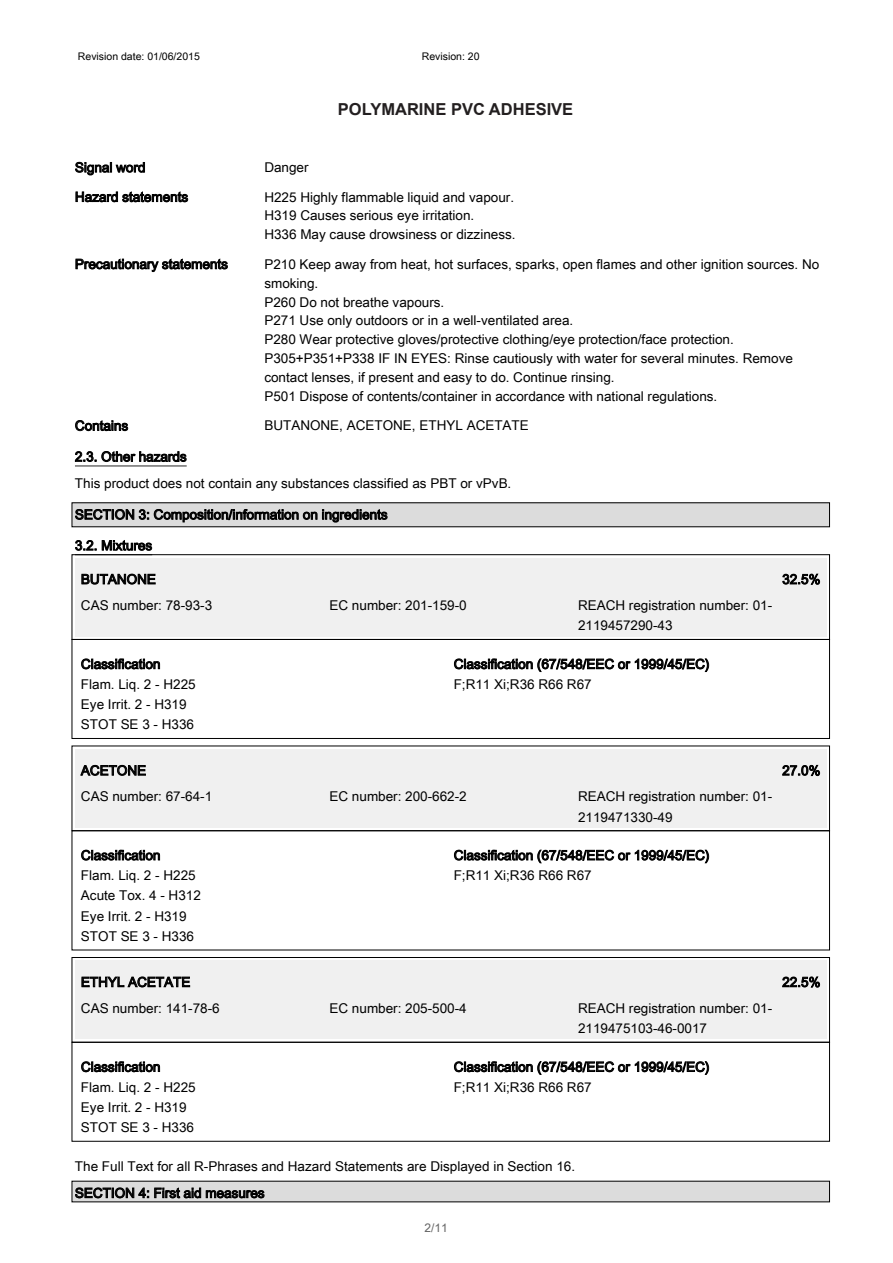
<style>
.page{position:relative;width:893px;height:1263px;background:#fff}
.page>*{position:absolute;margin:0;border:0;box-sizing:border-box;transform-origin:0 0}
.t1{font:18px "Arial Unicode MS";color:#000}
.t2{font:700 16.5px "Arial";color:#231f20}
.t3{font:13.5px/20.2px "Arial Unicode MS";color:#000}
.t4{font:12px "Arial Unicode MS";color:#646464}
.t5{font:10.5px "Arial Unicode MS";color:#000}
</style>
<div class="page">
<svg style="left:75px;top:162px;width:70px;height:13px"></svg>
<svg style="left:76px;top:191px;width:112px;height:11px"></svg>
<svg style="left:76px;top:258px;width:152px;height:14px"></svg>
<svg style="left:75px;top:420px;width:53px;height:11px"></svg>
<hr style="left:75px;top:465px;width:112px;height:1px;background:#000">
<svg style="left:75px;top:451px;width:112px;height:11px"></svg>
<div style="left:72px;top:503px;width:757px;height:24px;background:#dcdcdc"></div>
<svg style="left:75px;top:509px;width:313px;height:14px"></svg>
<svg style="left:75px;top:540px;width:21px;height:11px"></svg>
<svg style="left:102px;top:540px;width:50px;height:11px"></svg>
<div style="left:75px;top:558px;width:751px;height:78px;background:#f0f0f0"></div>
<div style="left:72px;top:554px;width:758px;height:86px;border:1px solid #000"></div>
<div style="left:72px;top:639px;width:758px;height:100px;border:1px solid #000"></div>
<svg style="left:82px;top:573px;width:74px;height:12px"></svg>
<svg style="left:782px;top:573px;width:38px;height:12px"></svg>
<svg style="left:81px;top:658px;width:79px;height:11px"></svg>
<svg style="left:454px;top:658px;width:255px;height:14px"></svg>
<div style="left:75px;top:749px;width:751px;height:79px;background:#f0f0f0"></div>
<div style="left:72px;top:830px;width:758px;height:120px;border:1px solid #000"></div>
<svg style="left:80px;top:764px;width:66px;height:12px"></svg>
<svg style="left:782px;top:765px;width:38px;height:11px"></svg>
<svg style="left:81px;top:850px;width:79px;height:11px"></svg>
<svg style="left:454px;top:849px;width:255px;height:14px"></svg>
<div style="left:75px;top:960px;width:751px;height:79px;background:#f0f0f0"></div>
<div style="left:72px;top:957px;width:758px;height:86px;border:1px solid #000"></div>
<div style="left:72px;top:1042px;width:758px;height:100px;border:1px solid #000"></div>
<svg style="left:82px;top:976px;width:108px;height:11px"></svg>
<svg style="left:782px;top:976px;width:38px;height:11px"></svg>
<svg style="left:81px;top:1061px;width:79px;height:11px"></svg>
<svg style="left:454px;top:1061px;width:255px;height:14px"></svg>
<div style="left:72px;top:1181px;width:757px;height:21px;background:#dcdcdc"></div>
<svg style="left:75px;top:1187px;width:190px;height:11px"></svg>
<p class="t5" style="left:78px;top:49px;width:123px">Revision date: 01/06/2015</p>
<p class="t5" style="left:422px;top:49px;width:59px">Revision: 20</p>
<p class="t2" style="left:338px;top:98px;width:237px">POLYMARINE PVC ADHESIVE</p>
<p class="t1" style="left:420px;top:98px;width:64px">A03701</p>
<p class="t3" style="left:75px;top:157px;width:72px">Signal word</p>
<p class="t3" style="left:264px;top:157px;width:46px">Danger</p>
<p class="t3" style="left:75px;top:186px;width:115px">Hazard statements</p>
<p class="t3" style="left:264px;top:187px;width:253px;line-height:18.9px">H225 Highly flammable liquid and vapour.<br>H319 Causes serious eye irritation.<br>H336 May cause drowsiness or dizziness.</p>
<p class="t3" style="left:75px;top:253px;width:154px">Precautionary statements</p>
<p class="t3" style="left:264px;top:254px;width:556px;line-height:18.9px">P210 Keep away from heat, hot surfaces, sparks, open flames and other ignition sources. No smoking.<br>P260 Do not breathe vapours.<br>P271 Use only outdoors or in a well-ventilated area.<br>P280 Wear protective gloves/protective clothing/eye protection/face protection.<br>P305+P351+P338 IF IN EYES: Rinse cautiously with water for several minutes. Remove contact lenses, if present and easy to do. Continue rinsing.<br>P501 Dispose of contents/container in accordance with national regulations.</p>
<p class="t3" style="left:75px;top:415px;width:55px">Contains</p>
<p class="t3" style="left:264px;top:415px;width:266px">BUTANONE, ACETONE, ETHYL ACETATE</p>
<p class="t3" style="left:75px;top:443px;width:438px;line-height:26.4px">2.3. Other hazards<br>This product does not contain any substances classified as PBT or vPvB.</p>
<p class="t3" style="left:75px;top:504px;width:314px">SECTION 3: Composition/information on ingredients</p>
<p class="t3" style="left:75px;top:535px;width:79px">3.2. Mixtures</p>
<p class="t3" style="left:81px;top:568px;width:76px">BUTANONE</p>
<p class="t3" style="left:782px;top:568px;width:40px">32.5%</p>
<p class="t3" style="left:81px;top:595px;width:133px">CAS number: 78-93-3</p>
<p class="t3" style="left:329px;top:595px;width:139px">EC number: 201-159-0</p>
<p class="t3" style="left:578px;top:595px;width:196px">REACH registration number: 01-<br>2119457290-43</p>
<p class="t3" style="left:81px;top:653px;width:116px">Classification<br>Flam. Liq. 2 - H225<br>Eye Irrit. 2 - H319<br>STOT SE 3 - H336</p>
<p class="t3" style="left:454px;top:653px;width:257px">Classification (67/548/EEC or 1999/45/EC)<br>F;R11 Xi;R36 R66 R67</p>
<p class="t3" style="left:81px;top:760px;width:67px">ACETONE</p>
<p class="t3" style="left:782px;top:760px;width:40px">27.0%</p>
<p class="t3" style="left:81px;top:786px;width:133px">CAS number: 67-64-1</p>
<p class="t3" style="left:329px;top:786px;width:139px">EC number: 200-662-2</p>
<p class="t3" style="left:578px;top:786px;width:196px">REACH registration number: 01-<br>2119471330-49</p>
<p class="t3" style="left:81px;top:844px;width:121px">Classification<br>Flam. Liq. 2 - H225<br>Acute Tox. 4 - H312<br>Eye Irrit. 2 - H319<br>STOT SE 3 - H336</p>
<p class="t3" style="left:454px;top:844px;width:257px">Classification (67/548/EEC or 1999/45/EC)<br>F;R11 Xi;R36 R66 R67</p>
<p class="t3" style="left:81px;top:971px;width:111px">ETHYL ACETATE</p>
<p class="t3" style="left:782px;top:971px;width:40px">22.5%</p>
<p class="t3" style="left:81px;top:997px;width:140px">CAS number: 141-78-6</p>
<p class="t3" style="left:329px;top:997px;width:139px">EC number: 205-500-4</p>
<p class="t3" style="left:578px;top:997px;width:196px">REACH registration number: 01-<br>2119475103-46-0017</p>
<p class="t3" style="left:81px;top:1056px;width:116px">Classification<br>Flam. Liq. 2 - H225<br>Eye Irrit. 2 - H319<br>STOT SE 3 - H336</p>
<p class="t3" style="left:454px;top:1056px;width:257px">Classification (67/548/EEC or 1999/45/EC)<br>F;R11 Xi;R36 R66 R67</p>
<p class="t3" style="left:75px;top:1152px;width:502px;line-height:27px">The Full Text for all R-Phrases and Hazard Statements are Displayed in Section 16.<br>SECTION 4: First aid measures</p>
<p class="t4" style="left:424px;top:1219px;width:25px">2/11</p>
</div>
